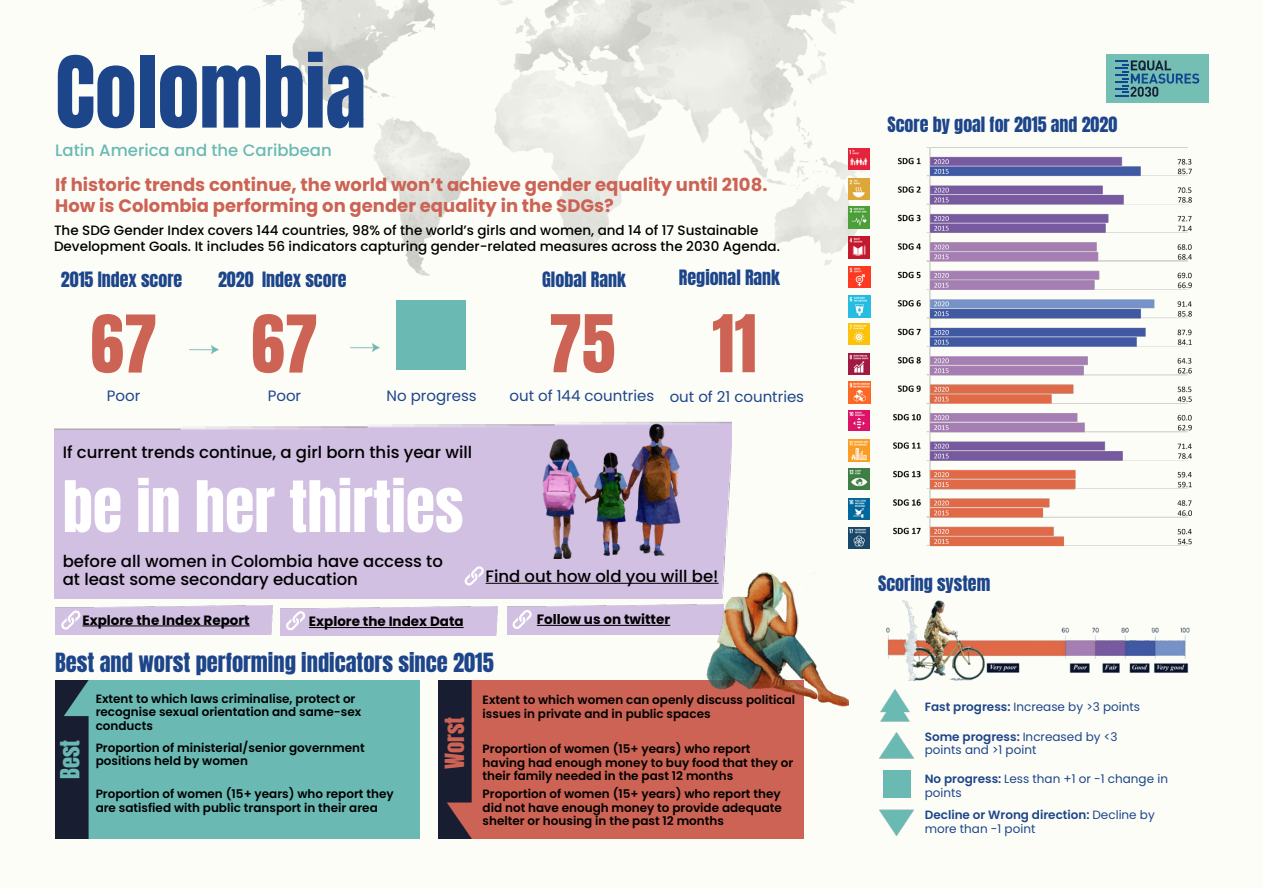
<style>
.page{position:relative;width:1263px;height:893px;background:#fff}
.page>*{position:absolute;margin:0;border:0;box-sizing:border-box;transform-origin:0 0}
.t1{font:84px "Anton";color:#1d458a}
.t2{font:67.5px "Anton";color:#cc6354}
.t3{font:60px "Anton";color:#fff}
.t4{font:22.5px "Anton";color:#1d458a}
.t5{font:22.5px "Anton";color:#cc6354}
.t6{font:22.5px "Anton";color:#6ab9b3}
.t7{font:700 18px/21.6px "Poppins";color:#cc6354}
.t8{font:18px "Anton";color:#1d458a}
.t9{font:500 16.5px/18px "Poppins";color:#000}
.t10{font:500 16.5px "Poppins";color:#6ab9b3}
.t11{font:15px "Poppins";color:#1d458a}
.t12{font:500 13.5px/16.2px "Poppins";color:#000}
.t13{font:700 13.5px "Poppins";color:#000}
.t14{font:600 12px/13.5px "Poppins";color:#000}
.t15{font:12px/13.5px "Poppins";color:#1d458a}
.t16{font:600 12px/13.5px "Poppins";color:#1d458a}
.s1{font-weight:600}
.s2{font-weight:400}
</style>
<div class="page">
<img style="left:55px;top:0;width:1133px;height:839px">
<div style="left:1106px;top:54px;width:103px;height:49px;background:#75beb3"></div>
<svg style="left:1115px;top:60px;width:84px;height:37px"></svg>
<img style="left:56px;top:680px;width:364px;height:159px">
<img style="left:878px;top:594px;width:312px;height:86px">
<img style="left:439px;top:680px;width:364px;height:159px">
<div style="left:54px;top:418px;width:678px;height:181px;background:#d2c0e3"></div>
<div style="left:397px;top:300px;width:69px;height:69px;background:#6ab9b3"></div>
<hr style="left:486px;top:583px;width:232px;height:1px;background:#000">
<img style="left:189px;top:335px;width:30px;height:29px">
<img style="left:350px;top:333px;width:30px;height:29px">
<img style="left:56px;top:605px;width:217px;height:30px">
<hr style="left:82px;top:626px;width:168px;height:1px;background:#000">
<svg style="left:61px;top:610px;width:19px;height:20px"></svg>
<img style="left:281px;top:606px;width:216px;height:29px">
<svg style="left:286px;top:611px;width:19px;height:19px"></svg>
<div style="left:507px;top:605px;width:186px;height:29px;background:#d2c0e3"></div>
<hr style="left:537px;top:625px;width:133px;height:1px;background:#000">
<svg style="left:512px;top:610px;width:20px;height:19px"></svg>
<img style="left:491px;top:419px;width:212px;height:140px">
<img style="left:693px;top:566px;width:155px;height:150px">
<img style="left:880px;top:809px;width:33px;height:26px">
<img style="left:878px;top:690px;width:34px;height:38px">
<img style="left:883px;top:770px;width:27px;height:28px">
<img style="left:879px;top:733px;width:34px;height:26px">
<hr style="left:309px;top:627px;width:155px;height:1px;background:#000">
<img style="left:887px;top:148px;width:306px;height:419px">
<svg style="left:464px;top:566px;width:20px;height:19px"></svg>
<img style="left:848px;top:148px;width:22px;height:22px">
<img style="left:848px;top:178px;width:22px;height:22px">
<img style="left:848px;top:207px;width:22px;height:21px">
<img style="left:848px;top:237px;width:22px;height:21px">
<img style="left:849px;top:266px;width:21px;height:22px">
<img style="left:849px;top:296px;width:21px;height:21px">
<img style="left:848px;top:323px;width:21px;height:21px">
<img style="left:848px;top:353px;width:22px;height:22px">
<img style="left:848px;top:381px;width:22px;height:22px">
<img style="left:848px;top:411px;width:22px;height:20px">
<img style="left:848px;top:439px;width:22px;height:22px">
<img style="left:848px;top:468px;width:21px;height:21px">
<img style="left:848px;top:498px;width:21px;height:21px">
<img style="left:848px;top:527px;width:21px;height:21px">
<h1 class="t1" style="left:55px;top:49px;width:312px">Colombia</h1>
<h3 class="t10" style="left:55px;top:141px;width:278px">Latin America and the Caribbean</h3>
<h3 class="t7" style="left:55px;top:174px;width:714px">If historic trends continue, the world won’t achieve gender equality until 2108.<br>How is Colombia performing on gender equality in the SDGs?</h3>
<p class="t12" style="left:54px;top:222px;width:727px">The SDG Gender Index covers 144 countries, 98% of the world’s girls and women, and 14 of 17 Sustainable<br>Development Goals. It includes 56 indicators capturing gender-related measures across the 2030 Agenda.</p>
<h3 class="t8" style="left:61px;top:270px;width:123px">2015 Index score</h3>
<h3 class="t8" style="left:218px;top:270px;width:130px">2020 Index score</h3>
<h3 class="t8" style="left:542px;top:270px;width:85px">Global Rank</h3>
<h3 class="t8" style="left:679px;top:268px;width:103px">Regional Rank</h3>
<h2 class="t2" style="left:90px;top:310px;width:68px">67</h2>
<h2 class="t2" style="left:251px;top:310px;width:68px">67</h2>
<h2 class="t2" style="left:549px;top:309px;width:68px">75</h2>
<h2 class="t2" style="left:712px;top:309px;width:46px">11</h2>
<p class="t11" style="left:107px;top:387px;width:35px">Poor</p>
<p class="t11" style="left:268px;top:387px;width:35px">Poor</p>
<p class="t11" style="left:387px;top:387px;width:92px">No progress</p>
<p class="t11" style="left:510px;top:387px;width:296px">out of 144 countries out of 21 countries</p>
<h3 class="t9" style="left:63px;top:443px;width:411px">If current trends continue, a girl born this year will</h3>
<h3 class="t3" style="left:63px;top:476px;width:402px">be in her thirties</h3>
<h3 class="t9" style="left:63px;top:552px;width:382px">before all women in Colombia have access to at least some secondary education</h3>
<h3 class="t9" style="left:486px;top:567px;width:234px">Find out how old you will be!</h3>
<p class="t13" style="left:82px;top:612px;width:169px">Explore the Index Report</p>
<p class="t13" style="left:537px;top:611px;width:135px">Follow us on twitter</p>
<p class="t13" style="left:309px;top:614px;width:156px">Explore the Index Data</p>
<h3 class="t4" style="left:55px;top:651px;width:440px">Best and worst performing indicators since 2015</h3>
<h3 class="t6" style="left:59px;top:779px;width:41px;rotate:-90deg">Best</h3>
<p class="t14" style="left:96px;top:692px;width:267px">Extent to which laws criminalise, protect or recognise sexual orientation and same-sex conducts</p>
<p class="t14" style="left:483px;top:693px;width:314px">Extent to which women can openly discuss political issues in private and in public spaces</p>
<p class="t14" style="left:96px;top:741px;width:271px">Proportion of ministerial/senior government positions held by women</p>
<p class="t14" style="left:483px;top:742px;width:312px">Proportion of women (15+ years) who report having had enough money to buy food that they or their family needed in the past 12 months</p>
<p class="t14" style="left:96px;top:787px;width:300px">Proportion of women (15+ years) who report they are satisfied with public transport in their area</p>
<p class="t14" style="left:483px;top:787px;width:301px;text-align:justify">Proportion of women (15+ years) who report they did not have enough money to provide adequate shelter or housing in the past 12 months</p>
<h3 class="t5" style="left:443px;top:769px;width:54px;rotate:-90deg">Worst</h3>
<h3 class="t8" style="left:887px;top:115px;width:231px">Score by goal for 2015 and 2020</h3>
<h3 class="t8" style="left:878px;top:575px;width:114px">Scoring system</h3>
<p class="t15" style="left:925px;top:700px;width:217px"><span class="s1">Fast progress:</span> Increase by &gt;3 points</p>
<p class="t15" style="left:925px;top:730px;width:194px"><span class="s1">Some progress:</span> Increased by &lt;3 points and &gt;1 point</p>
<p class="t15" style="left:925px;top:772px;width:245px"><span class="s1">No progress:</span> Less than +1 or -1 change in points</p>
<p class="t16" style="left:925px;top:808px;width:232px">Decline or Wrong direction: <span class="s2">Decline by more than -1 point</span></p>
</div>
